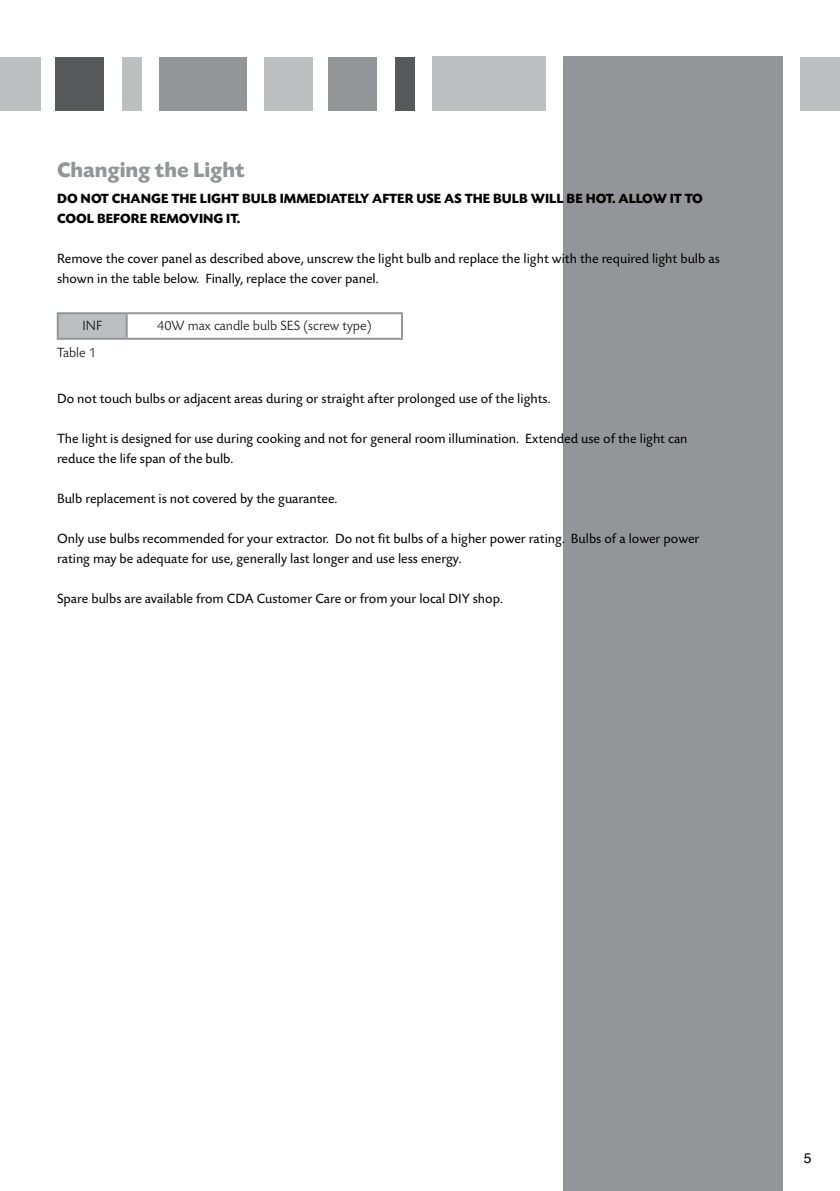
<style>
.page{position:relative;width:840px;height:1191px;background:#fff}
.page>*{position:absolute;margin:0;border:0;box-sizing:border-box;transform-origin:0 0}
.t1{font:700 22px "Today SB";color:#939598}
.t2{font:14px/20px "Today SB";color:#000}
.t3{font:700 14px/20px "Today SB";color:#000}
.t4{font:300 14px "Today SB";color:#000}
.t5{font:14px "Helvetica";color:#000}
</style>
<div class="page">
<div style="left:800px;top:57px;width:39px;height:53px;background:#bcbec0"></div>
<div style="left:563px;top:57px;width:219px;height:1134px;background:#939598"></div>
<div style="left:394px;top:57px;width:20px;height:53px;background:#58595b"></div>
<div style="left:328px;top:57px;width:48px;height:53px;background:#939598"></div>
<div style="left:264px;top:57px;width:48px;height:53px;background:#bcbec0"></div>
<div style="left:159px;top:57px;width:88px;height:53px;background:#939598"></div>
<div style="left:122px;top:57px;width:19px;height:53px;background:#bcbec0"></div>
<div style="left:56px;top:57px;width:48px;height:53px;background:#58595b"></div>
<div style="left:0;top:57px;width:40px;height:53px;background:#bcbec0"></div>
<div style="left:432px;top:57px;width:113px;height:54px;background:#bcbec0"></div>
<div style="left:58px;top:313px;width:69px;height:26px;background:#bcbec0"></div>
<hr style="left:126px;top:314px;width:2px;height:24px;background:#939598">
<hr style="left:57px;top:312px;width:70px;height:2px;background:#939598">
<hr style="left:57px;top:314px;width:2px;height:24px;background:#939598">
<hr style="left:127px;top:312px;width:276px;height:2px;background:#939598">
<hr style="left:401px;top:314px;width:2px;height:24px;background:#939598">
<hr style="left:57px;top:338px;width:70px;height:2px;background:#939598">
<hr style="left:127px;top:338px;width:276px;height:2px;background:#939598">
<h1 class="t1" style="left:57px;top:158px;width:189px">Changing the Light</h1>
<p class="t3" style="left:57px;top:189px;width:647px">DO NOT CHANGE THE LIGHT BULB IMMEDIATELY AFTER USE AS THE BULB WILL BE HOT. ALLOW IT TO<br>COOL BEFORE REMOVING IT.</p>
<p class="t2" style="left:57px;top:249px;width:664px">Remove the cover panel as described above, unscrew the light bulb and replace the light with the required light bulb as shown in the table below. Finally, replace the cover panel.</p>
<p class="t4" style="left:82px;top:318px;width:21px">INF</p>
<p class="t4" style="left:157px;top:318px;width:215px">40W max candle bulb SES (screw type)</p>
<p class="t4" style="left:57px;top:345px;width:41px">Table 1</p>
<p class="t2" style="left:57px;top:389px;width:494px">Do not touch bulbs or adjacent areas during or straight after prolonged use of the lights.</p>
<p class="t2" style="left:57px;top:429px;width:631px">The light is designed for use during cooking and not for general room illumination. Extended use of the light can reduce the life span of the bulb.</p>
<p class="t2" style="left:57px;top:489px;width:282px">Bulb replacement is not covered by the guarantee.</p>
<p class="t2" style="left:57px;top:529px;width:643px">Only use bulbs recommended for your extractor. Do not fit bulbs of a higher power rating. Bulbs of a lower power rating may be adequate for use, generally last longer and use less energy.</p>
<p class="t2" style="left:57px;top:589px;width:447px">Spare bulbs are available from CDA Customer Care or from your local DIY shop.</p>
<p class="t5" style="left:803px;top:1145px;width:9px">5</p>
</div>
